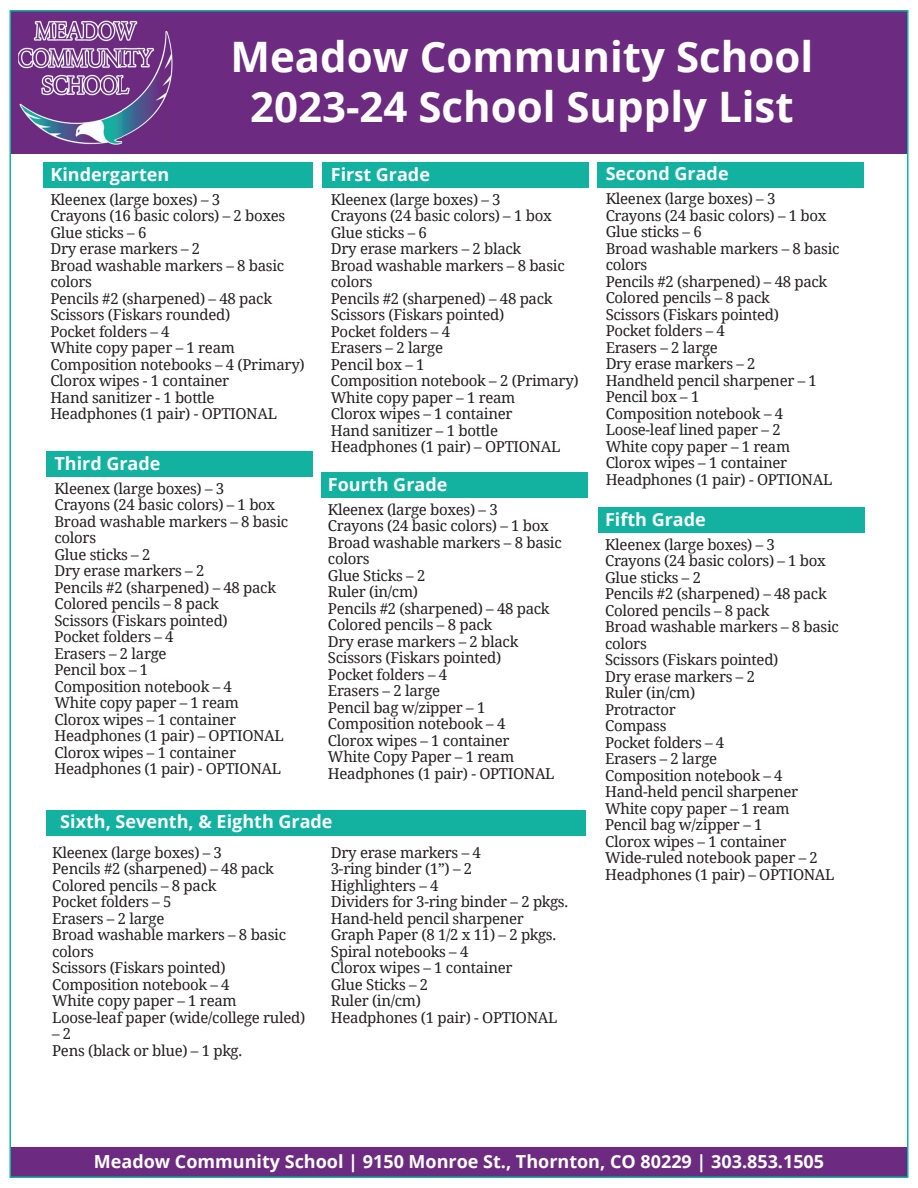
<style>
.page{position:relative;width:918px;height:1188px;background:#fff}
.page>*{position:absolute;margin:0;border:0;box-sizing:border-box;transform-origin:0 0}
.t1{font:700 42px/50.4px "Open Sans";color:#fff;text-align:center}
.t2{font:700 18px "Open Sans";color:#fff}
.t3{font:15px/16.5px "Noto Serif";letter-spacing:-.02em;color:#231f20}
</style>
<div class="page">
<div style="left:10px;top:10px;width:898px;height:144px;background:#6c2b80"></div>
<div style="left:10px;top:1148px;width:898px;height:30px;background:#6c2b80"></div>
<div style="left:597px;top:162px;width:266px;height:26px;background:#12b1a0"></div>
<div style="left:46px;top:451px;width:266px;height:26px;background:#12b1a0"></div>
<div style="left:321px;top:472px;width:266px;height:26px;background:#12b1a0"></div>
<div style="left:599px;top:508px;width:266px;height:25px;background:#12b1a0"></div>
<div style="left:46px;top:810px;width:540px;height:25px;background:#12b1a0"></div>
<div style="left:43px;top:162px;width:269px;height:26px;background:#12b1a0"></div>
<div style="left:322px;top:162px;width:267px;height:26px;background:#12b1a0"></div>
<img style="left:18px;top:20px;width:155px;height:125px">
<h1 class="t1" style="left:231px;top:30px;width:584px">Meadow Community School<br>2023-24 School Supply List</h1>
<p class="t2" style="left:50px;top:161px;width:120px">Kindergarten</p>
<p class="t3" style="left:50px;top:190px;width:256px">Kleenex (large boxes) – 3<br>Crayons (16 basic colors) – 2 boxes<br>Glue sticks – 6<br>Dry erase markers – 2<br>Broad washable markers – 8 basic colors<br>Pencils #2 (sharpened) – 48 pack<br>Scissors (Fiskars rounded)<br>Pocket folders – 4<br>White copy paper – 1 ream<br>Composition notebooks – 4 (Primary)<br>Clorox wipes - 1 container<br>Hand sanitizer - 1 bottle<br>Headphones (1 pair) - OPTIONAL</p>
<p class="t2" style="left:331px;top:162px;width:101px">First Grade</p>
<p class="t3" style="left:331px;top:191px;width:249px">Kleenex (large boxes) – 3<br>Crayons (24 basic colors) – 1 box<br>Glue sticks – 6<br>Dry erase markers – 2 black<br>Broad washable markers – 8 basic colors<br>Pencils #2 (sharpened) – 48 pack<br>Scissors (Fiskars pointed)<br>Pocket folders – 4<br>Erasers – 2 large<br>Pencil box – 1<br>Composition notebook – 2 (Primary)<br>White copy paper – 1 ream<br>Clorox wipes – 1 container<br>Hand sanitizer – 1 bottle<br>Headphones (1 pair) – OPTIONAL</p>
<p class="t2" style="left:54px;top:450px;width:108px">Third Grade</p>
<p class="t3" style="left:54px;top:479px;width:235px">Kleenex (large boxes) – 3<br>Crayons (24 basic colors) – 1 box<br>Broad washable markers – 8 basic colors<br>Glue sticks – 2<br>Dry erase markers – 2<br>Pencils #2 (sharpened) – 48 pack<br>Colored pencils – 8 pack<br>Scissors (Fiskars pointed)<br>Pocket folders – 4<br>Erasers – 2 large<br>Pencil box – 1<br>Composition notebook – 4<br>White copy paper – 1 ream<br>Clorox wipes – 1 container<br>Headphones (1 pair) – OPTIONAL<br>Clorox wipes – 1 container<br>Headphones (1 pair) - OPTIONAL</p>
<p class="t2" style="left:328px;top:471px;width:121px">Fourth Grade</p>
<p class="t3" style="left:328px;top:500px;width:235px">Kleenex (large boxes) – 3<br>Crayons (24 basic colors) – 1 box<br>Broad washable markers – 8 basic colors<br>Glue Sticks – 2<br>Ruler (in/cm)<br>Pencils #2 (sharpened) – 48 pack<br>Colored pencils – 8 pack<br>Dry erase markers – 2 black<br>Scissors (Fiskars pointed)<br>Pocket folders – 4<br>Erasers – 2 large<br>Pencil bag w/zipper – 1<br>Composition notebook – 4<br>Clorox wipes – 1 container<br>White Copy Paper – 1 ream<br>Headphones (1 pair) - OPTIONAL</p>
<p class="t2" style="left:60px;top:809px;width:274px">Sixth, Seventh, &amp; Eighth Grade</p>
<p class="t3" style="left:52px;top:843px;width:255px">Kleenex (large boxes) – 3<br>Pencils #2 (sharpened) – 48 pack<br>Colored pencils – 8 pack<br>Pocket folders – 5<br>Erasers – 2 large<br>Broad washable markers – 8 basic colors<br>Scissors (Fiskars pointed)<br>Composition notebook – 4<br>White copy paper – 1 ream<br>Loose-leaf paper (wide/college ruled)</p>
<p class="t3" style="left:52px;top:1025px;width:191px">– 2<br>Pens (black or blue) – 1 pkg.</p>
<p class="t3" style="left:331px;top:843px;width:239px">Dry erase markers – 4<br>3-ring binder (1”) – 2<br>Highlighters – 4<br>Dividers for 3-ring binder – 2 pkgs.<br>Hand-held pencil sharpener<br>Graph Paper (8 1/2 x 11) – 2 pkgs.<br>Spiral notebooks – 4<br>Clorox wipes – 1 container<br>Glue Sticks – 2<br>Ruler (in/cm)<br>Headphones (1 pair) - OPTIONAL</p>
<p class="t2" style="left:606px;top:161px;width:124px">Second Grade</p>
<p class="t3" style="left:606px;top:190px;width:235px">Kleenex (large boxes) – 3<br>Crayons (24 basic colors) – 1 box<br>Glue sticks – 6<br>Broad washable markers – 8 basic colors<br>Pencils #2 (sharpened) – 48 pack<br>Colored pencils – 8 pack<br>Scissors (Fiskars pointed)<br>Pocket folders – 4<br>Erasers – 2 large<br>Dry erase markers – 2<br>Handheld pencil sharpener – 1<br>Pencil box – 1<br>Composition notebook – 4<br>Loose-leaf lined paper – 2<br>White copy paper – 1 ream<br>Clorox wipes – 1 container<br>Headphones (1 pair) - OPTIONAL</p>
<p class="t2" style="left:605px;top:507px;width:102px">Fifth Grade</p>
<p class="t3" style="left:605px;top:536px;width:235px">Kleenex (large boxes) – 3<br>Crayons (24 basic colors) – 1 box<br>Glue sticks – 2<br>Pencils #2 (sharpened) – 48 pack<br>Colored pencils – 8 pack<br>Broad washable markers – 8 basic colors<br>Scissors (Fiskars pointed)<br>Dry erase markers – 2<br>Ruler (in/cm)<br>Protractor<br>Compass<br>Pocket folders – 4<br>Erasers – 2 large<br>Composition notebook – 4<br>Hand-held pencil sharpener<br>White copy paper – 1 ream<br>Pencil bag w/zipper – 1<br>Clorox wipes – 1 container<br>Wide-ruled notebook paper – 2<br>Headphones (1 pair) – OPTIONAL</p>
<p class="t2" style="left:94px;top:1149px;width:732px">Meadow Community School | 9150 Monroe St., Thornton, CO 80229 | 303.853.1505</p>
</div>
